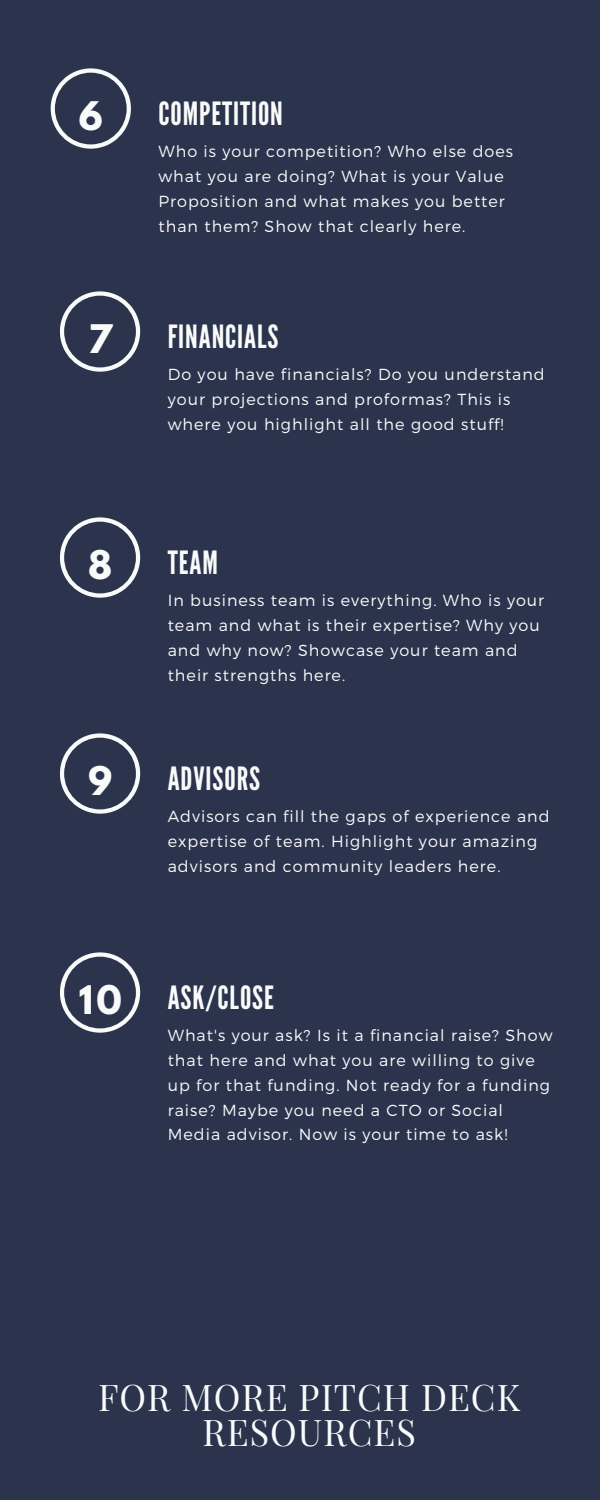
<style>
.page{position:relative;width:600px;height:1500px;background:#2c344d}
.page>*{position:absolute;margin:0;border:0;box-sizing:border-box;transform-origin:0 0}
.t1{font:36px/35.2px "Playfair Display SC";letter-spacing:.025em;color:#f9fbfb;text-align:center}
.t2{font:700 34.9px "League Spartan";color:#f9fbfb}
.t3{font:32px "League Gothic";letter-spacing:.03em;color:#f9fbfb}
.t4{font:300 16px/24.8px "Montserrat";letter-spacing:.065em;color:#f9fbfb}
</style>
<div class="page">
<svg style="left:51px;top:69px;width:80px;height:80px"></svg>
<svg style="left:60px;top:292px;width:80px;height:80px"></svg>
<svg style="left:60px;top:518px;width:80px;height:80px"></svg>
<svg style="left:60px;top:734px;width:80px;height:80px"></svg>
<svg style="left:60px;top:952px;width:80px;height:81px"></svg>
<h2 class="t2" style="left:79px;top:98px;width:26px">6</h2>
<h3 class="t3" style="left:158px;top:95px;width:126px">COMPETITION</h3>
<p class="t4" style="left:158px;top:138px;width:356px">Who is your competition? Who else does what you are doing? What is your Value Proposition and what makes you better than them? Show that clearly here.</p>
<h2 class="t2" style="left:88px;top:321px;width:26px">7</h2>
<h3 class="t3" style="left:168px;top:318px;width:112px">FINANCIALS</h3>
<p class="t4" style="left:168px;top:361px;width:379px">Do you have financials? Do you understand your projections and proformas? This is where you highlight all the good stuff!</p>
<h2 class="t2" style="left:88px;top:547px;width:26px">8</h2>
<h3 class="t3" style="left:168px;top:544px;width:52px">TEAM</h3>
<p class="t4" style="left:168px;top:587px;width:378px">In business team is everything. Who is your team and what is their expertise? Why you and why now? Showcase your team and their strengths here.</p>
<h2 class="t2" style="left:88px;top:763px;width:26px">9</h2>
<h3 class="t3" style="left:168px;top:760px;width:94px">ADVISORS</h3>
<p class="t4" style="left:168px;top:803px;width:383px">Advisors can fill the gaps of experience and expertise of team. Highlight your amazing advisors and community leaders here.</p>
<h2 class="t2" style="left:79px;top:982px;width:44px">10</h2>
<h3 class="t3" style="left:168px;top:979px;width:108px">ASK/CLOSE</h3>
<p class="t4" style="left:168px;top:1022px;width:386px">What's your ask? Is it a financial raise? Show that here and what you are willing to give up for that funding. Not ready for a funding raise? Maybe you need a CTO or Social Media advisor. Now is your time to ask!</p>
<h1 class="t1" style="left:98px;top:1379px;width:424px">FOR MORE PITCH DECK<br>RESOURCES</h1>
</div>
